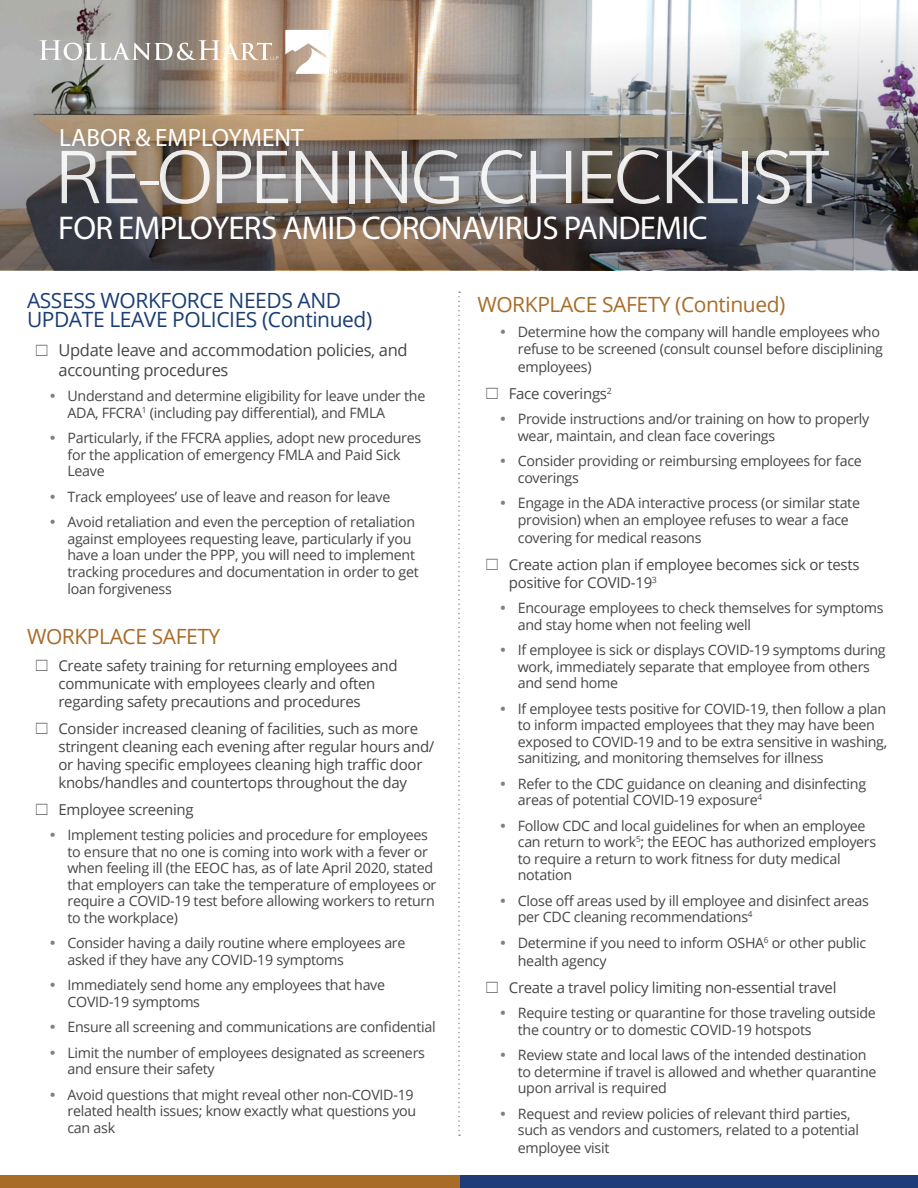
<style>
.page{position:relative;width:918px;height:1188px;background:#fff}
.page>*{position:absolute;margin:0;border:0;box-sizing:border-box;transform-origin:0 0}
.t1{font:300 73.5px "Muli";letter-spacing:-.06em;color:#fff}
.t2{font:33px "Myriad Pro";letter-spacing:-.02em;color:#fff}
.t3{font:25.05px "Myriad Pro";color:#fff}
.t4{font:21px/19.8px "Open Sans";letter-spacing:-.02em;color:#1a3e74}
.t5{font:21px "Open Sans";letter-spacing:-.02em;color:#a96c28}
.t6{font:16.5px/19.8px "Open Sans";letter-spacing:-.02em;color:#454646}
.t7{font:15px/18px "Open Sans";letter-spacing:-.02em;color:#454646}
.t8{font:14.25px/16.5px "Open Sans";letter-spacing:-.02em;color:#454646}
</style>
<div class="page">
<div style="left:460px;top:1176px;width:458px;height:12px;background:#1e3d78"></div>
<div style="left:0;top:1176px;width:460px;height:12px;background:#a96c28"></div>
<svg style="left:458px;top:291px;width:2px;height:845px"></svg>
<img style="left:0;top:0;width:918px;height:270px">
<svg style="left:39px;top:40px;width:240px;height:20px"></svg>
<svg style="left:285px;top:30px;width:52px;height:44px"></svg>
<p class="t3" style="left:59px;top:122px;width:246px">LABOR &amp; EMPLOYMENT</p>
<h1 class="t1" style="left:54px;top:118px;width:777px">RE-OPENING CHECKLIST</h1>
<p class="t2" style="left:58px;top:207px;width:651px">FOR EMPLOYERS AMID CORONAVIRUS PANDEMIC</p>
<p class="t4" style="left:27px;top:289px;width:347px">ASSESS WORKFORCE NEEDS AND<br>UPDATE LEAVE POLICIES (Continued)</p>
<p class="t6" style="left:58px;top:340px;width:351px">Update leave and accommodation policies, and accounting procedures</p>
<p class="t8" style="left:68px;top:388px;width:359px">Understand and determine eligibility for leave under the<br>ADA, FFCRA<sup>1</sup> (including pay differential), and FMLA</p>
<p class="t8" style="left:68px;top:430px;width:355px">Particularly, if the FFCRA applies, adopt new procedures for the application of emergency FMLA and Paid Sick<br>Leave</p>
<p class="t8" style="left:68px;top:488px;width:324px">Track employees’ use of leave and reason for leave</p>
<p class="t8" style="left:68px;top:514px;width:353px">Avoid retaliation and even the perception of retaliation against employees requesting leave, particularly if you have a loan under the PPP, you will need to implement tracking procedures and documentation in order to get loan forgiveness</p>
<p class="t5" style="left:27px;top:622px;width:195px">WORKPLACE SAFETY</p>
<p class="t7" style="left:58px;top:656px;width:341px">Create safety training for returning employees and communicate with employees clearly and often regarding safety precautions and procedures</p>
<p class="t7" style="left:58px;top:719px;width:378px">Consider increased cleaning of facilities, such as more stringent cleaning each evening after regular hours and/ or having specific employees cleaning high traffic door knobs/handles and countertops throughout the day</p>
<p class="t7" style="left:58px;top:800px;width:137px">Employee screening</p>
<p class="t8" style="left:68px;top:826px;width:370px">Implement testing policies and procedure for employees to ensure that no one is coming into work with a fever or when feeling ill (the EEOC has, as of late April 2020, stated that employers can take the temperature of employees or require a COVID-19 test before allowing workers to return to the workplace)</p>
<p class="t8" style="left:68px;top:934px;width:340px">Consider having a daily routine where employees are asked if they have any COVID-19 symptoms</p>
<p class="t8" style="left:68px;top:976px;width:319px">Immediately send home any employees that have<br>COVID-19 symptoms</p>
<p class="t8" style="left:68px;top:1018px;width:370px">Ensure all screening and communications are confidential</p>
<p class="t8" style="left:68px;top:1044px;width:359px">Limit the number of employees designated as screeners and ensure their safety</p>
<p class="t8" style="left:68px;top:1086px;width:350px">Avoid questions that might reveal other non-COVID-19 related health issues; know exactly what questions you can ask</p>
<p class="t5" style="left:477px;top:290px;width:310px">WORKPLACE SAFETY (Continued)</p>
<p class="t8" style="left:518px;top:323px;width:367px">Determine how the company will handle employees who refuse to be screened (consult counsel before disciplining</p>
<p class="t8" style="left:518px;top:358px;width:75px">employees)</p>
<p class="t7" style="left:509px;top:384px;width:104px">Face coverings<sup>2</sup></p>
<p class="t8" style="left:518px;top:410px;width:353px">Provide instructions and/or training on how to properly wear, maintain, and clean face coverings</p>
<p class="t8" style="left:518px;top:452px;width:346px">Consider providing or reimbursing employees for face coverings</p>
<p class="t8" style="left:518px;top:494px;width:344px">Engage in the ADA interactive process (or similar state provision) when an employee refuses to wear a face</p>
<p class="t8" style="left:518px;top:529px;width:185px">covering for medical reasons</p>
<p class="t7" style="left:509px;top:555px;width:352px">Create action plan if employee becomes sick or tests positive for COVID-19<sup>3</sup></p>
<p class="t8" style="left:518px;top:599px;width:367px">Encourage employees to check themselves for symptoms and stay home when not feeling well</p>
<p class="t8" style="left:518px;top:641px;width:369px">If employee is sick or displays COVID-19 symptoms during work, immediately separate that employee from others and send home</p>
<p class="t8" style="left:518px;top:700px;width:371px">If employee tests positive for COVID-19, then follow a plan to inform impacted employees that they may have been exposed to COVID-19 and to be extra sensitive in washing, sanitizing, and monitoring themselves for illness</p>
<p class="t8" style="left:518px;top:775px;width:350px">Refer to the CDC guidance on cleaning and disinfecting areas of potential COVID-19 exposure<sup>4</sup></p>
<p class="t8" style="left:518px;top:817px;width:360px">Follow CDC and local guidelines for when an employee can return to work<sup>5</sup>; the EEOC has authorized employers to require a return to work fitness for duty medical notation</p>
<p class="t8" style="left:518px;top:892px;width:353px">Close off areas used by ill employee and disinfect areas per CDC cleaning recommendations<sup>4</sup></p>
<p class="t8" style="left:518px;top:933px;width:350px;line-height:18px">Determine if you need to inform OSHA<sup>6</sup> or other public health agency</p>
<p class="t7" style="left:509px;top:978px;width:329px">Create a travel policy limiting non-essential travel</p>
<p class="t8" style="left:518px;top:1004px;width:360px">Require testing or quarantine for those traveling outside the country or to domestic COVID-19 hotspots</p>
<p class="t8" style="left:518px;top:1046px;width:360px">Review state and local laws of the intended destination to determine if travel is allowed and whether quarantine upon arrival is required</p>
<p class="t8" style="left:518px;top:1105px;width:343px">Request and review policies of relevant third parties, such as vendors and customers, related to a potential</p>
<p class="t8" style="left:518px;top:1139px;width:93px">employee visit</p>
</div>
